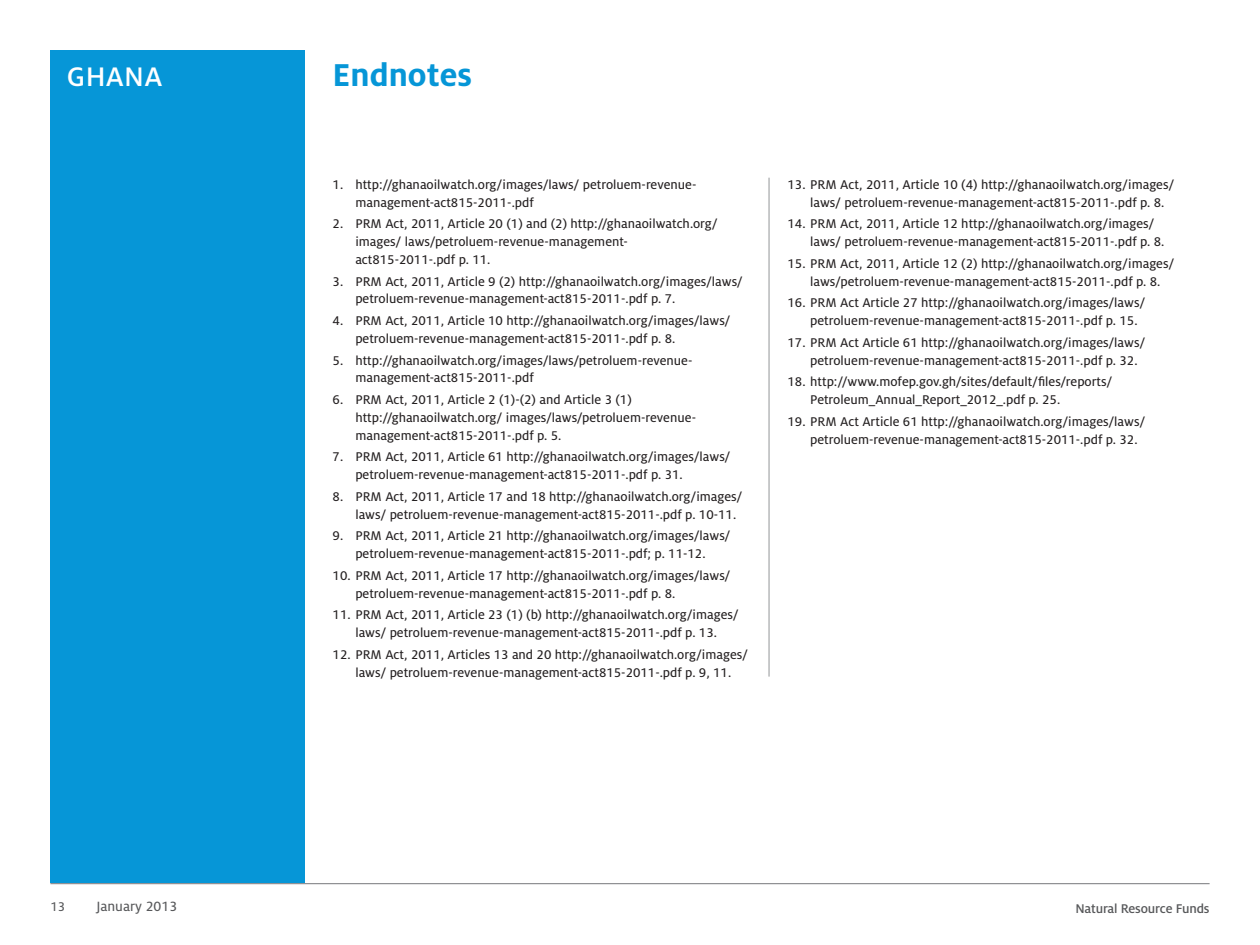
<style>
.page{position:relative;width:1260px;height:945px;background:#fff}
.page>*{position:absolute;margin:0;border:0;box-sizing:border-box;transform-origin:0 0}
.page_head{font:700 35px "Milo OT";color:#0696d7}
.t1{font:500 29.75px "Milo OT";letter-spacing:.01em;color:#fff}
.t2{font:14.88px "Milo OT Text";color:#57585a}
.endnotes{font:14px/17.8px "Milo OT Text";color:#231f20}
.t3{font:500 14px "Milo OT";letter-spacing:-.01em;color:#57585a}
.t4{font:14px "Milo OT Text";color:#57585a}
</style>
<div class="page">
<div style="left:50px;top:50px;width:255px;height:833px;background:#0696d7"></div>
<hr style="left:50px;top:883px;width:1160px;height:1px;background:#76787b">
<hr style="left:769px;top:178px;width:1px;height:499px;background:#939598">
<h2 class="t1" style="left:67px;top:60px;width:97px">GHANA</h2>
<p class="page_head" style="left:333px;top:55px;width:141px">Endnotes</p>
<p class="endnotes" style="left:355px;top:176px;width:343px;text-indent:-23px">1. http://ghanaoilwatch.org/images/laws/ petroluem-revenue&shy;management-act815-2011-.pdf</p>
<p class="endnotes" style="left:355px;top:215px;width:364px;text-indent:-23px">2. PRM Act, 2011, Article 20 (1) and (2) http://ghanaoilwatch.org/ images/ laws/petroluem-revenue-management&shy;act815-2011-.pdf p. 11.</p>
<p class="endnotes" style="left:355px;top:272px;width:389px;text-indent:-23px">3. PRM Act, 2011, Article 9 (2) http://ghanaoilwatch.org/images/laws/ petroluem-revenue-management-act815-2011-.pdf p. 7.</p>
<p class="endnotes" style="left:355px;top:312px;width:377px;text-indent:-23px">4. PRM Act, 2011, Article 10 http://ghanaoilwatch.org/images/laws/ petroluem-revenue-management-act815-2011-.pdf p. 8.</p>
<p class="endnotes" style="left:355px;top:351px;width:339px;text-indent:-23px">5. http://ghanaoilwatch.org/images/laws/petroluem-revenue&shy;management-act815-2011-.pdf</p>
<p class="endnotes" style="left:355px;top:391px;width:342px;text-indent:-23px">6. PRM Act, 2011, Article 2 (1)-(2) and Article 3 (1) http://ghanaoilwatch.org/ images/laws/petroluem-revenue&shy;management-act815-2011-.pdf p. 5.</p>
<p class="endnotes" style="left:355px;top:448px;width:377px;text-indent:-23px">7. PRM Act, 2011, Article 61 http://ghanaoilwatch.org/images/laws/ petroluem-revenue-management-act815-2011-.pdf p. 31.</p>
<p class="endnotes" style="left:355px;top:488px;width:389px;text-indent:-23px">8. PRM Act, 2011, Article 17 and 18 http://ghanaoilwatch.org/images/ laws/ petroluem-revenue-management-act815-2011-.pdf p. 10-11.</p>
<p class="endnotes" style="left:333px;top:527px;width:399px;text-align:center">9. PRM Act, 2011, Article 21 http://ghanaoilwatch.org/images/laws/ petroluem-revenue-management-act815-2011-.pdf; p. 11-12.</p>
<p class="endnotes" style="left:355px;top:567px;width:377px;text-indent:-23px">10. PRM Act, 2011, Article 17 http://ghanaoilwatch.org/images/laws/ petroluem-revenue-management-act815-2011-.pdf p. 8.</p>
<p class="endnotes" style="left:333px;top:606px;width:408px;text-align:center">11. PRM Act, 2011, Article 23 (1) (b) http://ghanaoilwatch.org/images/ laws/ petroluem-revenue-management-act815-2011-.pdf p. 13.</p>
<p class="endnotes" style="left:333px;top:646px;width:417px;text-align:center">12. PRM Act, 2011, Articles 13 and 20 http://ghanaoilwatch.org/images/ laws/ petroluem-revenue-management-act815-2011-.pdf p. 9, 11.</p>
<p class="endnotes" style="left:810px;top:176px;width:365px;text-indent:-23px">13. PRM Act, 2011, Article 10 (4) http://ghanaoilwatch.org/images/ laws/ petroluem-revenue-management-act815-2011-.pdf p. 8.</p>
<p class="endnotes" style="left:810px;top:215px;width:356px;text-indent:-23px">14. PRM Act, 2011, Article 12 http://ghanaoilwatch.org/images/ laws/ petroluem-revenue-management-act815-2011-.pdf p. 8.</p>
<p class="endnotes" style="left:810px;top:255px;width:365px;text-indent:-23px">15. PRM Act, 2011, Article 12 (2) http://ghanaoilwatch.org/images/ laws/petroluem-revenue-management-act815-2011-.pdf p. 8.</p>
<p class="endnotes" style="left:810px;top:294px;width:336px;text-indent:-23px">16. PRM Act Article 27 http://ghanaoilwatch.org/images/laws/ petroluem-revenue-management-act815-2011-.pdf p. 15.</p>
<p class="endnotes" style="left:810px;top:333px;width:336px;text-indent:-23px">17. PRM Act Article 61 http://ghanaoilwatch.org/images/laws/ petroluem-revenue-management-act815-2011-.pdf p. 32.</p>
<p class="endnotes" style="left:810px;top:373px;width:304px;text-indent:-23px">18. http://www.mofep.gov.gh/sites/default/files/reports/<br>Petroleum_Annual_Report_2012_.pdf p. 25.</p>
<p class="endnotes" style="left:810px;top:412px;width:336px;text-indent:-23px">19. PRM Act Article 61 http://ghanaoilwatch.org/images/laws/ petroluem-revenue-management-act815-2011-.pdf p. 32.</p>
<p class="t4" style="left:50px;top:899px;width:16px">13</p>
<p class="t2" style="left:96px;top:898px;width:82px">January 2013</p>
<p class="t3" style="left:1075px;top:901px;width:136px">Natural Resource Funds</p>
</div>
